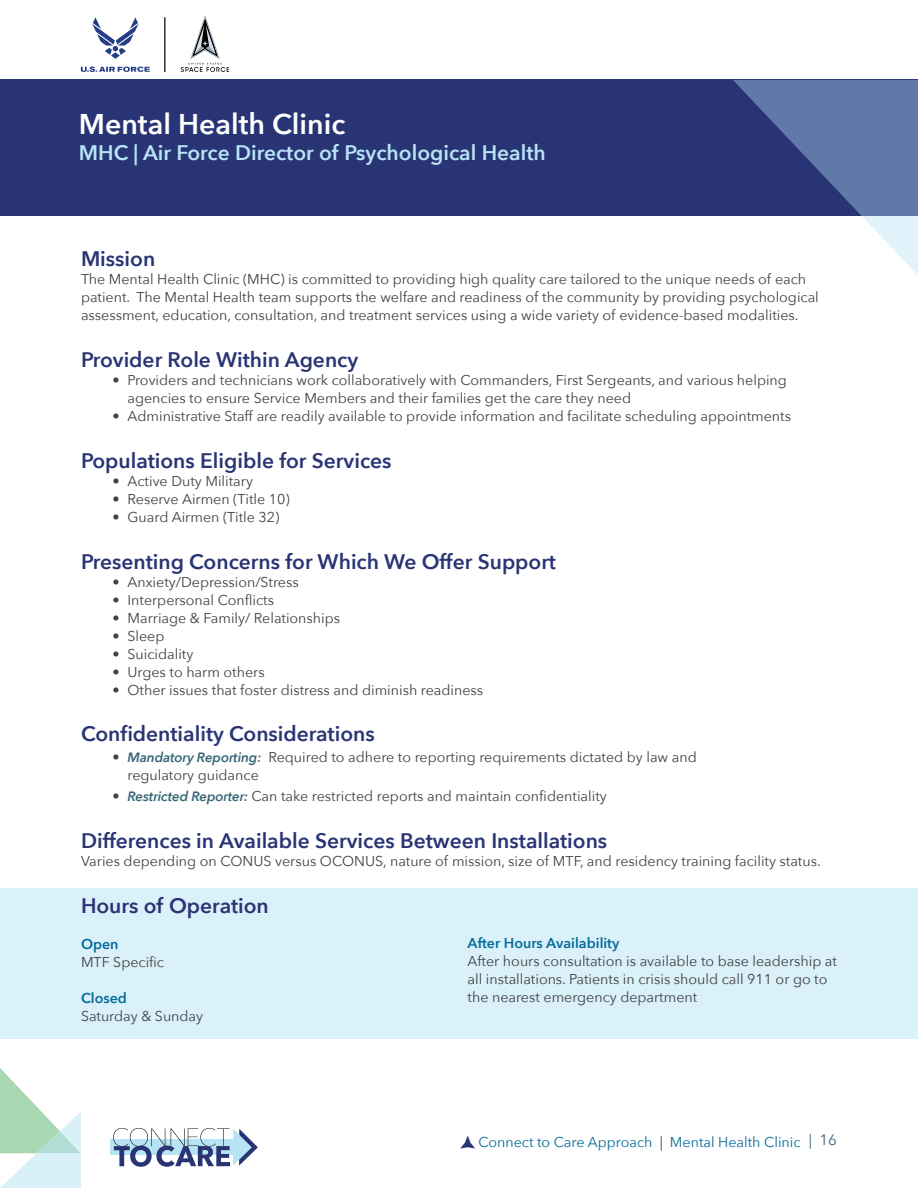
<style>
.page{position:relative;width:918px;height:1188px;background:#fff}
.page>*{position:absolute;margin:0;border:0;box-sizing:border-box;transform-origin:0 0}
.Table_Of_Contents_Na{font:600 28.5px "Avenir Next";color:#fff}
.t1{font:600 21px "Avenir Next";color:#293475}
.t2{font:600 21px "Avenir Next";color:#b8e4f6}
.t3{font:15px "Avenir Next";color:#376576}
.t4{font:14.25px/18px "Avenir Next";color:#414042}
.t5{font:14.25px "Avenir Next";color:#046b9a}
.t6{font:600 14.25px "Avenir Next";color:#046b9a}
.s1{font-weight:600;font-style:italic;font-size:13.5px;color:#366576}
.s2{color:#414042}
</style>
<div class="page">
<div style="left:0;top:80px;width:918px;height:136px;background:#293475"></div>
<svg style="left:733px;top:80px;width:185px;height:195px"></svg>
<hr style="left:164px;top:17px;width:2px;height:55px;background:#333030">
<svg style="left:92px;top:17px;width:46px;height:42px"></svg>
<svg style="left:81px;top:66px;width:69px;height:6px"></svg>
<svg style="left:181px;top:15px;width:48px;height:57px"></svg>
<svg style="left:0;top:1068px;width:81px;height:120px"></svg>
<div style="left:110px;top:1139px;width:126px;height:16px;background:#b7e4f4"></div>
<svg style="left:113px;top:1128px;width:145px;height:39px"></svg>
<div style="left:1px;top:888px;width:917px;height:150px;background:#daf1fa"></div>
<p class="Table_Of_Contents_Na" style="left:79px;top:100px;width:268px">Mental Health Clinic</p>
<p class="t2" style="left:79px;top:134px;width:468px">MHC | Air Force Director of Psychological Health</p>
<p class="t1" style="left:81px;top:241px;width:76px">Mission</p>
<p class="t4" style="left:81px;top:270px;width:739px">The Mental Health Clinic (MHC) is committed to providing high quality care tailored to the unique needs of each patient. The Mental Health team supports the welfare and readiness of the community by providing psychological assessment, education, consultation, and treatment services using a wide variety of evidence-based modalities.</p>
<p class="t1" style="left:81px;top:342px;width:279px">Provider Role Within Agency</p>
<p class="t4" style="left:113px;top:370px;width:676px">• Providers and technicians work collaboratively with Commanders, First Sergeants, and various helping</p>
<p class="t4" style="left:127px;top:388px;width:505px">agencies to ensure Service Members and their families get the care they need</p>
<p class="t4" style="left:113px;top:406px;width:680px">• Administrative Staff are readily available to provide information and facilitate scheduling appointments</p>
<p class="t1" style="left:81px;top:442px;width:312px">Populations Eligible for Services</p>
<p class="t4" style="left:113px;top:471px;width:142px">• Active Duty Military</p>
<p class="t4" style="left:113px;top:489px;width:179px">• Reserve Airmen (Title 10)</p>
<p class="t4" style="left:113px;top:507px;width:168px">• Guard Airmen (Title 32)</p>
<p class="t1" style="left:81px;top:543px;width:476px">Presenting Concerns for Which We Offer Support</p>
<p class="t4" style="left:113px;top:572px;width:188px">• Anxiety/Depression/Stress</p>
<p class="t4" style="left:113px;top:590px;width:163px">• Interpersonal Conflicts</p>
<p class="t4" style="left:113px;top:608px;width:229px">• Marriage &amp; Family/ Relationships</p>
<p class="t4" style="left:113px;top:626px;width:53px">• Sleep</p>
<p class="t4" style="left:113px;top:644px;width:82px">• Suicidality</p>
<p class="t4" style="left:113px;top:662px;width:154px">• Urges to harm others</p>
<p class="t4" style="left:113px;top:680px;width:372px">• Other issues that foster distress and diminish readiness</p>
<p class="t1" style="left:81px;top:716px;width:295px">Confidentiality Considerations</p>
<p class="t4" style="left:113px;top:748px;width:586px">• <span class="s1">Mandatory Reporting:</span> Required to adhere to reporting requirements dictated by law and</p>
<p class="t4" style="left:127px;top:766px;width:133px">regulatory guidance</p>
<p class="t4" style="left:113px;top:787px;width:496px">• <span class="s1">Restricted Reporter:</span> Can take restricted reports and maintain confidentiality</p>
<p class="t1" style="left:81px;top:823px;width:528px">Differences in Available Services Between Installations</p>
<p class="t4" style="left:81px;top:852px;width:741px">Varies depending on CONUS versus OCONUS, nature of mission, size of MTF, and residency training facility status.</p>
<p class="t1" style="left:81px;top:888px;width:189px">Hours of Operation</p>
<p class="t6" style="left:81px;top:932px;width:39px">Open</p>
<p class="t4" style="left:81px;top:952px;width:85px">MTF Specific</p>
<p class="t6" style="left:81px;top:986px;width:47px">Closed</p>
<p class="t4" style="left:81px;top:1006px;width:124px">Saturday &amp; Sunday</p>
<p class="t6" style="left:468px;top:931px;width:153px">After Hours Availability</p>
<p class="t4" style="left:468px;top:951px;width:371px">After hours consultation is available to base leadership at all installations. Patients in crisis should call 911 or go to the nearest emergency department</p>
<p class="t5" style="left:478px;top:1130px;width:324px">Connect to Care Approach <span class="s2">|</span> Mental Health Clinic</p>
<p class="t3" style="left:809px;top:1127px;width:30px">| 16</p>
</div>
